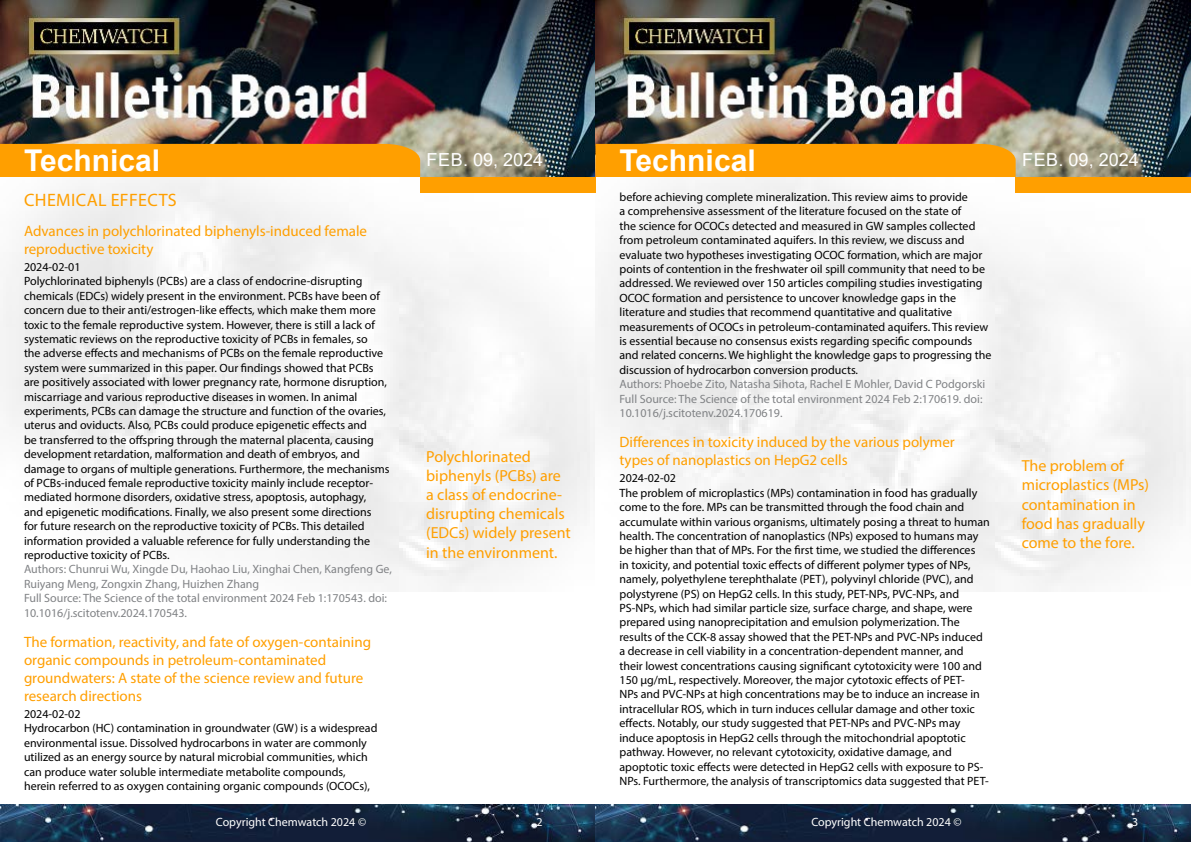
<style>
.page{position:relative;width:1191px;height:842px;background:#fff}
.page>*{position:absolute;margin:0;border:0;box-sizing:border-box;transform-origin:0 0}
.t1{font:700 30px "Arial";color:#fff}
.t2{font:18px "Arial";color:#fff}
.t3{font:18px "Myriad Pro";letter-spacing:.02em;color:#ff9f00}
.t4{font:16px/19.2px "Myriad Pro";color:#ff9f00}
.t5{font:15px/18px "Myriad Pro";color:#ff9f00}
.t6{font:12px/14.4px "Myriad Pro";color:#000}
.t7{font:12px/14.4px "Myriad Pro";color:#808285}
.t8{font:12px "Myriad Pro";color:#fff}
</style>
<div class="page">
<img style="left:0;top:0;width:1191px;height:592px">
<div style="left:420px;top:177px;width:175px;height:15px;background:#ff9f00"></div>
<div style="left:1015px;top:177px;width:176px;height:15px;background:#ff9f00"></div>
<div style="left:0;top:144px;width:420px;height:33px;background:#ff9f00"></div>
<div style="left:595px;top:144px;width:420px;height:33px;background:#ff9f00"></div>
<img style="left:0;top:804px;width:1191px;height:38px">
<h1 class="t1" style="left:24px;top:139px;width:138px">Technical</h1>
<h2 class="t3" style="left:24px;top:188px;width:154px">CHEMICAL EFFECTS</h2>
<p class="t5" style="left:24px;top:221px;width:345px">Advances in polychlorinated biphenyls-induced female reproductive toxicity</p>
<p class="t6" style="left:24px;top:259px;width:367px">2024-02-01<br>Polychlorinated biphenyls (PCBs) are a class of endocrine-disrupting chemicals (EDCs) widely present in the environment. PCBs have been of concern due to their anti/estrogen-like effects, which make them more toxic to the female reproductive system. However, there is still a lack of systematic reviews on the reproductive toxicity of PCBs in females, so<br>the adverse effects and mechanisms of PCBs on the female reproductive system were summarized in this paper. Our findings showed that PCBs are positively associated with lower pregnancy rate, hormone disruption, miscarriage and various reproductive diseases in women. In animal experiments, PCBs can damage the structure and function of the ovaries, uterus and oviducts. Also, PCBs could produce epigenetic effects and<br>be transferred to the offspring through the maternal placenta, causing development retardation, malformation and death of embryos, and damage to organs of multiple generations. Furthermore, the mechanisms of PCBs-induced female reproductive toxicity mainly include receptor&shy;mediated hormone disorders, oxidative stress, apoptosis, autophagy,<br>and epigenetic modifications. Finally, we also present some directions<br>for future research on the reproductive toxicity of PCBs. This detailed information provided a valuable reference for fully understanding the reproductive toxicity of PCBs.</p>
<p class="t7" style="left:24px;top:562px;width:369px">Authors: Chunrui Wu, Xingde Du, Haohao Liu, Xinghai Chen, Kangfeng Ge, Ruiyang Meng, Zongxin Zhang, Huizhen Zhang<br>Full Source: The Science of the total environment 2024 Feb 1:170543. doi:<br>10.1016/j.scitotenv.2024.170543.</p>
<p class="t5" style="left:24px;top:632px;width:348px">The formation, reactivity, and fate of oxygen-containing organic compounds in petroleum-contaminated groundwaters: A state of the science review and future research directions</p>
<p class="t6" style="left:24px;top:706px;width:355px">2024-02-02<br>Hydrocarbon (HC) contamination in groundwater (GW) is a widespread environmental issue. Dissolved hydrocarbons in water are commonly utilized as an energy source by natural microbial communities, which can produce water soluble intermediate metabolite compounds, herein referred to as oxygen containing organic compounds (OCOCs),</p>
<h1 class="t1" style="left:619px;top:139px;width:138px">Technical</h1>
<h2 class="t2" style="left:426px;top:148px;width:118px">Feb. 09, 2024</h2>
<h2 class="t2" style="left:1022px;top:148px;width:118px">Feb. 09, 2024</h2>
<p class="t6" style="left:619px;top:190px;width:373px">before achieving complete mineralization. This review aims to provide<br>a comprehensive assessment of the literature focused on the state of<br>the science for OCOCs detected and measured in GW samples collected from petroleum contaminated aquifers. In this review, we discuss and evaluate two hypotheses investigating OCOC formation, which are major points of contention in the freshwater oil spill community that need to be addressed. We reviewed over 150 articles compiling studies investigating OCOC formation and persistence to uncover knowledge gaps in the literature and studies that recommend quantitative and qualitative measurements of OCOCs in petroleum-contaminated aquifers. This review is essential because no consensus exists regarding specific compounds and related concerns. We highlight the knowledge gaps to progressing the discussion of hydrocarbon conversion products.</p>
<p class="t7" style="left:619px;top:377px;width:367px">Authors: Phoebe Zito, Natasha Sihota, Rachel E Mohler, David C Podgorski<br>Full Source: The Science of the total environment 2024 Feb 2:170619. doi:<br>10.1016/j.scitotenv.2024.170619.</p>
<p class="t5" style="left:619px;top:433px;width:337px">Differences in toxicity induced by the various polymer types of nanoplastics on HepG2 cells</p>
<p class="t6" style="left:619px;top:471px;width:372px">2024-02-02<br>The problem of microplastics (MPs) contamination in food has gradually come to the fore. MPs can be transmitted through the food chain and accumulate within various organisms, ultimately posing a threat to human health. The concentration of nanoplastics (NPs) exposed to humans may be higher than that of MPs. For the first time, we studied the differences<br>in toxicity, and potential toxic effects of different polymer types of NPs, namely, polyethylene terephthalate (PET), polyvinyl chloride (PVC), and polystyrene (PS) on HepG2 cells. In this study, PET-NPs, PVC-NPs, and PS-NPs, which had similar particle size, surface charge, and shape, were prepared using nanoprecipitation and emulsion polymerization. The results of the CCK-8 assay showed that the PET-NPs and PVC-NPs induced a decrease in cell viability in a concentration-dependent manner, and their lowest concentrations causing significant cytotoxicity were 100 and 150 μg/mL, respectively. Moreover, the major cytotoxic effects of PET-<br>NPs and PVC-NPs at high concentrations may be to induce an increase in intracellular ROS, which in turn induces cellular damage and other toxic effects. Notably, our study suggested that PET-NPs and PVC-NPs may induce apoptosis in HepG2 cells through the mitochondrial apoptotic pathway. However, no relevant cytotoxicity, oxidative damage, and apoptotic toxic effects were detected in HepG2 cells with exposure to PS-NPs. Furthermore, the analysis of transcriptomics data suggested that PET-</p>
<h3 class="t4" style="left:426px;top:446px;width:146px">Polychlorinated biphenyls (PCBs) are a class of endocrine&shy;disrupting chemicals (EDCs) widely present in the environment.</h3>
<h3 class="t4" style="left:1021px;top:456px;width:129px">The problem of microplastics (MPs) contamination in food has gradually come to the fore.</h3>
<p class="t8" style="left:216px;top:815px;width:152px">Copyright Chemwatch 2024 ©</p>
<p class="t8" style="left:536px;top:815px;width:8px">2</p>
<p class="t8" style="left:811px;top:815px;width:152px">Copyright Chemwatch 2024 ©</p>
<p class="t8" style="left:1132px;top:815px;width:8px">3</p>
</div>
